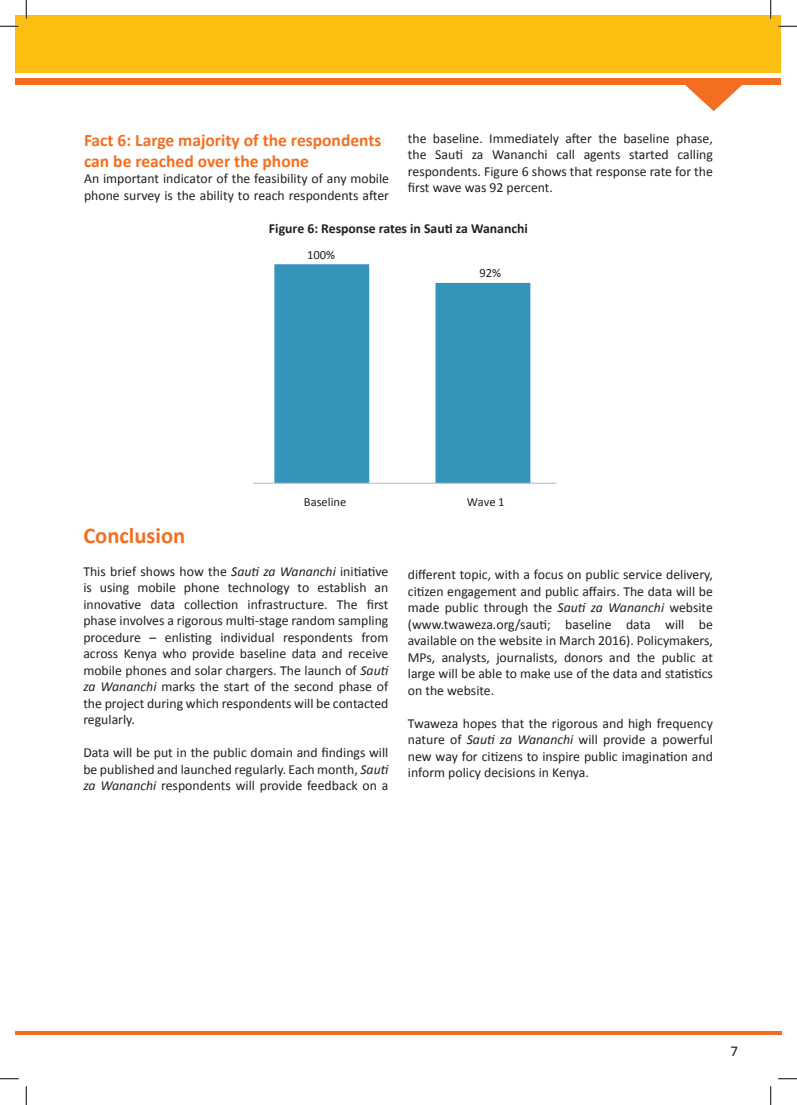
<style>
.page{position:relative;width:797px;height:1105px;background:#fff}
.page>*{position:absolute;margin:0;border:0;box-sizing:border-box;transform-origin:0 0}
.t1{font:700 22.5px "Calibri";color:#f36e21}
.t2{font:700 17.5px/21px "Calibri";color:#f36e21}
.t3{font:15px "Calibri";color:#231f20}
.t4{font:13.75px/16.5px "Calibri";color:#231f20;text-align:justify}
.t5{font:700 13.75px "Calibri";color:#231f20}
.t6{font:12.5px "Calibri";color:#231f20}
.s1{font-style:italic}
</style>
<div class="page">
<hr style="left:16px;top:1031px;width:765px;height:4px;background:#f36e21">
<div style="left:15px;top:16px;width:765px;height:57px;background:#fdbe12"></div>
<div style="left:15px;top:78px;width:765px;height:7px;background:#f36e21"></div>
<svg style="left:685px;top:85px;width:57px;height:26px"></svg>
<svg style="left:274px;top:264px;width:256px;height:219px;fill:#3494ba"></svg>
<hr style="left:253px;top:483px;width:303px;height:1px;background:#bcbdc0">
<svg style="left:0;top:25px;width:19px;height:2px"></svg>
<svg style="left:778px;top:25px;width:19px;height:2px"></svg>
<svg style="left:0;top:1078px;width:19px;height:1px"></svg>
<svg style="left:778px;top:1078px;width:19px;height:1px"></svg>
<svg style="left:25px;top:0;width:2px;height:19px"></svg>
<svg style="left:25px;top:1086px;width:2px;height:19px"></svg>
<svg style="left:770px;top:0;width:1px;height:19px"></svg>
<svg style="left:770px;top:1086px;width:1px;height:19px"></svg>
<p class="t2" style="left:84px;top:129px;width:299px">Fact 6: Large majority of the respondents can be reached over the phone</p>
<p class="t4" style="left:84px;top:170px;width:306px">An important indicator of the feasibility of any mobile phone survey is the ability to reach respondents after</p>
<p class="t4" style="left:408px;top:130px;width:306px">the baseline. Immediately after the baseline phase, the Sauti za Wananchi call agents started calling respondents. Figure 6 shows that response rate for the first wave was 92 percent.</p>
<p class="t5" style="left:269px;top:219px;width:260px">Figure 6: Response rates in Sauti za Wananchi</p>
<p class="t6" style="left:307px;top:247px;width:30px">100%</p>
<p class="t6" style="left:479px;top:265px;width:23px">92%</p>
<p class="t6" style="left:304px;top:494px;width:44px">Baseline</p>
<p class="t6" style="left:466px;top:494px;width:39px">Wave 1</p>
<p class="t1" style="left:83px;top:521px;width:103px">Conclusion</p>
<p class="t4" style="left:83px;top:563px;width:307px">This brief shows how the <span class="s1">Sauti za Wananchi</span> initiative is using mobile phone technology to establish an innovative data collection infrastructure. The first phase involves a rigorous multi-stage random sampling procedure – enlisting individual respondents from across Kenya who provide baseline data and receive mobile phones and solar chargers. The launch of <span class="s1">Sauti za Wananchi</span> marks the start of the second phase of the project during which respondents will be contacted regularly.</p>
<p class="t4" style="left:83px;top:744px;width:307px">Data will be put in the public domain and findings will be published and launched regularly. Each month, <span class="s1">Sauti za Wananchi</span> respondents will provide feedback on a</p>
<p class="t4" style="left:408px;top:566px;width:306px">different topic, with a focus on public service delivery, citizen engagement and public affairs. The data will be made public through the <span class="s1">Sauti za Wananchi</span> website (www.twaweza.org/sauti; baseline data will be available on the website in March 2016). Policymakers, MPs, analysts, journalists, donors and the public at large will be able to make use of the data and statistics on the website.</p>
<p class="t4" style="left:408px;top:715px;width:306px">Twaweza hopes that the rigorous and high frequency nature of <span class="s1">Sauti za Wananchi</span> will provide a powerful new way for citizens to inspire public imagination and inform policy decisions in Kenya.</p>
<p class="t3" style="left:730px;top:1042px;width:9px">7</p>
</div>
